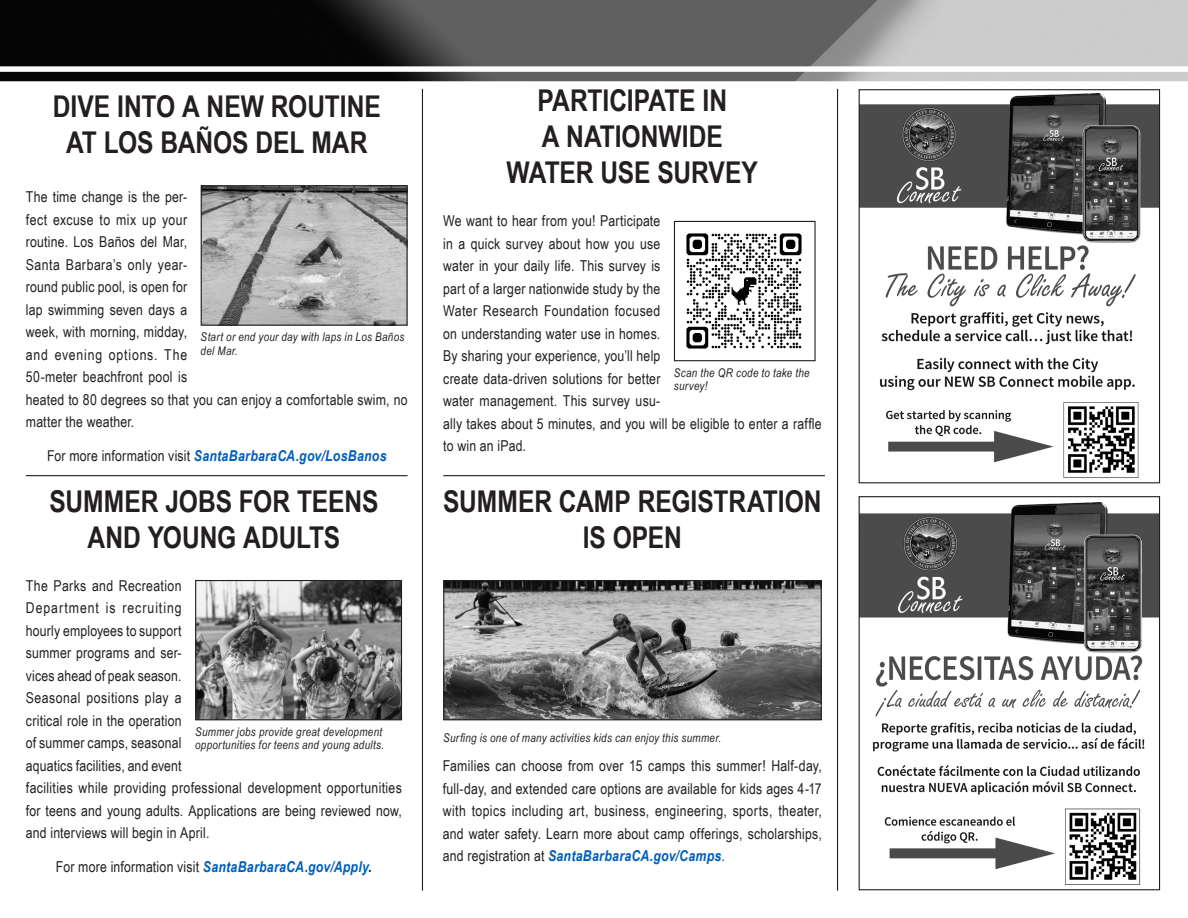
<style>
.page{position:relative;width:1188px;height:918px;background:#fff}
.page>*{position:absolute;margin:0;border:0;box-sizing:border-box;transform-origin:0 0}
.article_headline{font:700 30px/36px "Arial Narrow";letter-spacing:-.005em;color:#231f20;text-align:center}
.Body_text{font:15px/22.5px "Arial Narrow";letter-spacing:.015em;color:#231f20}
.Body_text-2{font:italic 700 15px "Arial Narrow";letter-spacing:.02em;color:#005fb9}
.photo_caption{font:italic 12px/13.5px "Arial Narrow";letter-spacing:.025em;color:#231f20}
.s1{font-weight:400;font-style:normal;color:#231f20}
.s2{color:#231f20}
.s3{font-weight:700;font-style:italic;color:#005fb9}
</style>
<div class="page">
<img style="left:0;top:0;width:1188px;height:81px">
<hr style="left:837px;top:89px;width:1px;height:802px;background:#231f20">
<img style="left:861px;top:93px;width:297px;height:385px">
<div style="left:859px;top:89px;width:301px;height:394px;border:1px solid #231f20"></div>
<img style="left:861px;top:503px;width:297px;height:382px">
<div style="left:859px;top:496px;width:301px;height:394px;border:1px solid #231f20"></div>
<hr style="left:422px;top:89px;width:1px;height:802px;background:#231f20">
<img style="left:686px;top:233px;width:116px;height:116px">
<div style="left:674px;top:221px;width:142px;height:140px;border:1px solid #231f20"></div>
<img style="left:445px;top:582px;width:375px;height:136px">
<div style="left:443px;top:580px;width:379px;height:140px;border:1px solid #231f20"></div>
<img style="left:197px;top:582px;width:203px;height:136px">
<div style="left:195px;top:580px;width:207px;height:140px;border:1px solid #231f20"></div>
<img style="left:203px;top:187px;width:203px;height:137px">
<div style="left:201px;top:185px;width:207px;height:141px;border:1px solid #231f20"></div>
<hr style="left:26px;top:475px;width:382px;height:1px;background:#231f20">
<hr style="left:443px;top:475px;width:382px;height:1px;background:#231f20">
<p class="article_headline" style="left:53px;top:87px;width:330px">DIVE INTO A NEW ROUTINE<br>AT LOS BAÑOS DEL MAR</p>
<p class="Body_text" style="left:26px;top:185px;width:383px">The time change is the per-<br>fect excuse to mix up your<br>routine. Los Baños del Mar,<br>Santa Barbara’s only year-<br>round public pool, is open for<br>lap swimming seven days a<br>week, with morning, midday,<br>and evening options. The<br>50-meter beachfront pool is<br>heated to 80 degrees so that you can enjoy a comfortable swim, no matter the weather.</p>
<p class="Body_text-2" style="left:47px;top:444px;width:341px"><span class="s1">For more information visit</span> SantaBarbaraCA.gov/LosBanos</p>
<p class="photo_caption" style="left:201px;top:330px;width:205px">Start or end your day with laps in Los Baños del Mar.</p>
<p class="article_headline" style="left:49px;top:482px;width:331px">SUMMER JOBS FOR TEENS<br>AND YOUNG ADULTS</p>
<p class="Body_text" style="left:26px;top:574px;width:378px">The Parks and Recreation<br>Department is recruiting<br>hourly employees to support<br>summer programs and ser-<br>vices ahead of peak season.<br>Seasonal positions play a<br>critical role in the operation<br>of summer camps, seasonal<br>aquatics facilities, and event<br>facilities while providing professional development opportunities for teens and young adults. Applications are being reviewed now, and interviews will begin in April.</p>
<p class="Body_text-2" style="left:56px;top:855px;width:318px"><span class="s1">For more information visit</span> SantaBarbaraCA.gov/Apply<span class="s2">.</span></p>
<p class="photo_caption" style="left:195px;top:725px;width:190px">Summer jobs provide great development opportunities for teens and young adults.</p>
<p class="article_headline" style="left:507px;top:81px;width:253px">PARTICIPATE IN<br>A NATIONWIDE<br>WATER USE SURVEY</p>
<p class="Body_text" style="left:443px;top:209px;width:380px">We want to hear from you! Participate<br>in a quick survey about how you use<br>water in your daily life. This survey is<br>part of a larger nationwide study by the<br>Water Research Foundation focused<br>on understanding water use in homes.<br>By sharing your experience, you’ll help<br>create data-driven solutions for better<br>water management. This survey usu-<br>ally takes about 5 minutes, and you will be eligible to enter a raffle to win an iPad.</p>
<p class="photo_caption" style="left:674px;top:366px;width:137px">Scan the QR code to take the survey!</p>
<p class="article_headline" style="left:443px;top:482px;width:380px">SUMMER CAMP REGISTRATION<br>IS OPEN</p>
<p class="photo_caption" style="left:443px;top:731px;width:279px">Surfing is one of many activities kids can enjoy this summer.</p>
<p class="Body_text" style="left:443px;top:754px;width:381px;text-align:justify">Families can choose from over 15 camps this summer! Half-day, full-day, and extended care options are available for kids ages 4-17 with topics including art, business, engineering, sports, theater, and water safety. Learn more about camp offerings, scholarships, and registration at <span class="s3">SantaBarbaraCA.gov/Camps</span>.</p>
</div>
